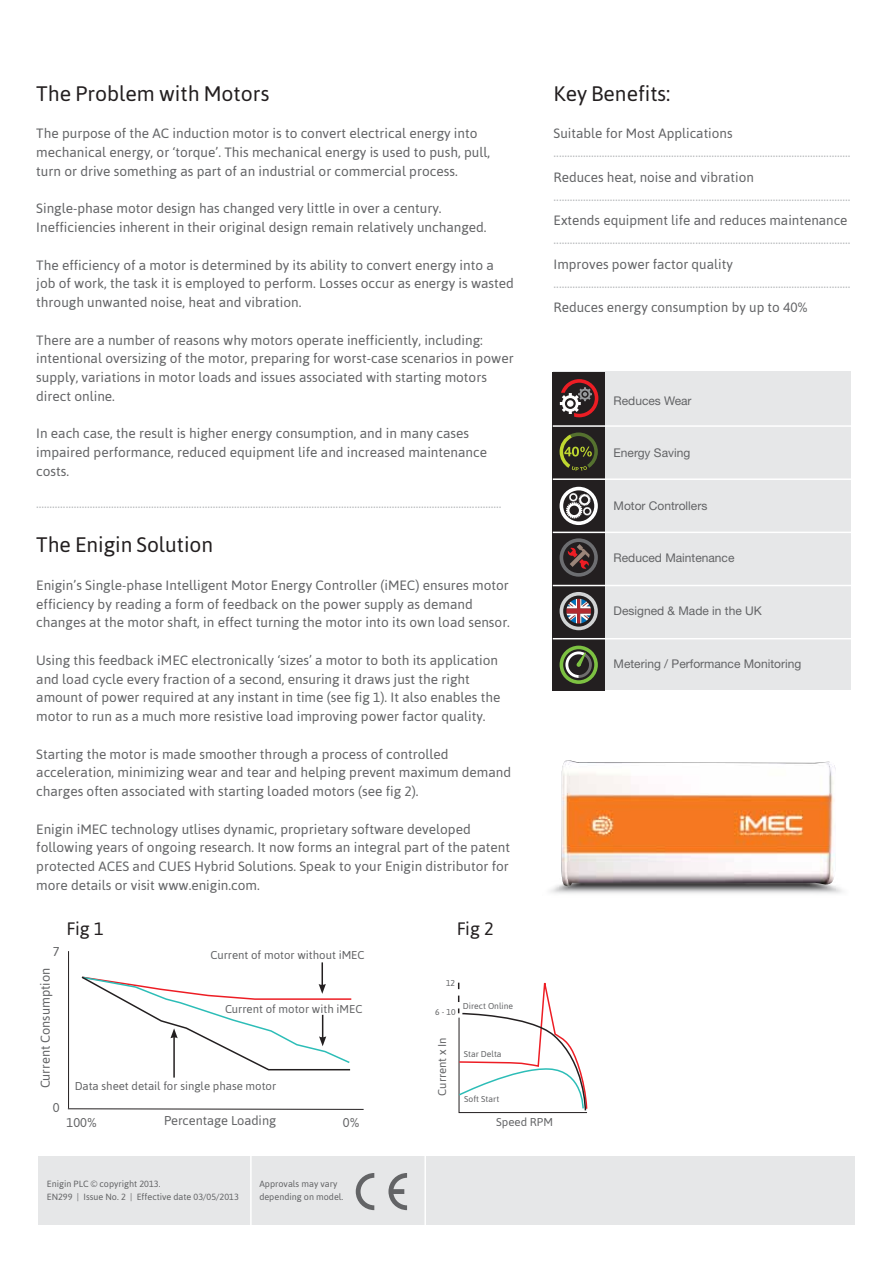
<style>
.page{position:relative;width:893px;height:1263px;background:#fff}
.page>*{position:absolute;margin:0;border:0;box-sizing:border-box;transform-origin:0 0}
.t1{font:21px "Asap";color:#231f20}
.t2{font:18px "Asap";letter-spacing:-.01em;color:#231f20}
.t3{font:13.5px/18.8px "Asap";color:#636466}
.t4{font:13.5px "Asap";color:#bcbec0}
.t5{font:12.75px "Asap";color:#636466}
.t6{font:12px "Helvetica Neue";color:#636466}
.t7{font:11.4px "Asap";color:#636466}
.t8{font:9px/13.5px "Asap";color:#636466}
.t9{font:8.55px "Asap";color:#636466}
</style>
<div class="page">
<div style="left:553px;top:372px;width:297px;height:318px;background:#e6e7e8"></div>
<div style="left:38px;top:1157px;width:817px;height:68px;background:#e6e7e8"></div>
<div style="left:553px;top:372px;width:52px;height:318px;background:#231f20"></div>
<svg style="left:560px;top:538px;width:38px;height:39px"></svg>
<svg style="left:560px;top:592px;width:38px;height:38px"></svg>
<hr style="left:553px;top:425px;width:306px;height:2px;background:#fff">
<hr style="left:553px;top:478px;width:306px;height:2px;background:#fff">
<hr style="left:553px;top:532px;width:306px;height:1px;background:#fff">
<hr style="left:553px;top:585px;width:306px;height:1px;background:#fff">
<hr style="left:553px;top:638px;width:306px;height:1px;background:#fff">
<svg style="left:560px;top:646px;width:38px;height:38px"></svg>
<svg style="left:560px;top:379px;width:38px;height:38px"></svg>
<svg style="left:560px;top:487px;width:38px;height:38px"></svg>
<img style="left:550px;top:885px;width:293px;height:9px">
<img style="left:561px;top:760px;width:275px;height:126px">
<hr style="left:250px;top:1154px;width:2px;height:84px;background:#fff">
<hr style="left:424px;top:1149px;width:2px;height:85px;background:#fff">
<svg style="left:458px;top:982px;width:130px;height:131px"></svg>
<hr style="left:68px;top:951px;width:1px;height:157px;background:#231f20">
<hr style="left:321px;top:962px;width:2px;height:24px;background:#231f20">
<hr style="left:173px;top:1036px;width:2px;height:41px;background:#231f20">
<svg style="left:81px;top:975px;width:271px;height:96px"></svg>
<svg style="left:67px;top:1108px;width:297px;height:2px"></svg>
<svg style="left:560px;top:432px;width:38px;height:39px"></svg>
<svg style="left:356px;top:1173px;width:18px;height:37px"></svg>
<svg style="left:388px;top:1173px;width:19px;height:37px"></svg>
<h1 class="t1" style="left:36px;top:81px;width:235px">The Problem with Motors</h1>
<p class="t3" style="left:36px;top:124px;width:455px">The purpose of the AC induction motor is to convert electrical energy into mechanical energy, or ‘torque’. This mechanical energy is used to push, pull, turn or drive something as part of an industrial or commercial process.</p>
<p class="t3" style="left:36px;top:199px;width:452px">Single-phase motor design has changed very little in over a century.<br>Inefficiencies inherent in their original design remain relatively unchanged.</p>
<p class="t3" style="left:36px;top:255px;width:479px">The efficiency of a motor is determined by its ability to convert energy into a job of work, the task it is employed to perform. Losses occur as energy is wasted through unwanted noise, heat and vibration.</p>
<p class="t3" style="left:36px;top:330px;width:479px">There are a number of reasons why motors operate inefficiently, including: intentional oversizing of the motor, preparing for worst-case scenarios in power supply, variations in motor loads and issues associated with starting motors direct online.</p>
<p class="t3" style="left:36px;top:424px;width:452px">In each case, the result is higher energy consumption, and in many cases impaired performance, reduced equipment life and increased maintenance costs.</p>
<p class="t4" style="left:36px;top:495px;width:467px">..............................................................................................................................................................................</p>
<h1 class="t1" style="left:36px;top:533px;width:179px">The Enigin Solution</h1>
<p class="t3" style="left:36px;top:576px;width:475px">Enigin’s Single-phase Intelligent Motor Energy Controller (iMEC) ensures motor efficiency by reading a form of feedback on the power supply as demand changes at the motor shaft, in effect turning the motor into its own load sensor.</p>
<p class="t3" style="left:36px;top:651px;width:466px">Using this feedback iMEC electronically ‘sizes’ a motor to both its application and load cycle every fraction of a second, ensuring it draws just the right amount of power required at any instant in time (see fig 1). It also enables the motor to run as a much more resistive load improving power factor quality.</p>
<p class="t3" style="left:36px;top:744px;width:476px">Starting the motor is made smoother through a process of controlled acceleration, minimizing wear and tear and helping prevent maximum demand charges often associated with starting loaded motors (see fig 2).</p>
<p class="t3" style="left:36px;top:819px;width:475px">Enigin iMEC technology utlises dynamic, proprietary software developed following years of ongoing research. It now forms an integral part of the patent protected ACES and CUES Hybrid Solutions. Speak to your Enigin distributor for more details or visit www.enigin.com.</p>
<p class="t5" style="left:53px;top:944px;width:8px">7</p>
<p class="t5" style="left:38px;top:1088px;width:122px;rotate:-90deg">Current Consumption</p>
<p class="t5" style="left:53px;top:1100px;width:8px">0</p>
<h2 class="t2" style="left:67px;top:918px;width:39px">Fig 1</h2>
<p class="t7" style="left:211px;top:949px;width:156px">Current of motor without iMEC</p>
<p class="t7" style="left:225px;top:1002px;width:139px">Current of motor with iMEC</p>
<p class="t7" style="left:75px;top:1079px;width:203px">Data sheet detail for single phase motor</p>
<h2 class="t2" style="left:457px;top:918px;width:39px">Fig 2</h2>
<p class="t9" style="left:446px;top:978px;width:11px">12</p>
<p class="t9" style="left:435px;top:1007px;width:22px">6 - 10</p>
<p class="t9" style="left:463px;top:1001px;width:52px">Direct Online</p>
<p class="t7" style="left:435px;top:1096px;width:60px;rotate:-90deg">Current x In</p>
<p class="t9" style="left:464px;top:1049px;width:39px">Star Delta</p>
<p class="t9" style="left:464px;top:1094px;width:37px">Soft Start</p>
<h1 class="t1" style="left:554px;top:81px;width:118px">Key Benefits:</h1>
<p class="t3" style="left:554px;top:124px;width:180px">Suitable for Most Applications</p>
<p class="t4" style="left:554px;top:145px;width:298px">...............................................................................................................</p>
<p class="t3" style="left:554px;top:168px;width:202px">Reduces heat, noise and vibration</p>
<p class="t4" style="left:554px;top:188px;width:298px">...............................................................................................................</p>
<p class="t3" style="left:554px;top:211px;width:295px">Extends equipment life and reduces maintenance</p>
<p class="t4" style="left:554px;top:231px;width:298px">...............................................................................................................</p>
<p class="t3" style="left:554px;top:255px;width:181px">Improves power factor quality</p>
<p class="t4" style="left:554px;top:275px;width:298px">...............................................................................................................</p>
<p class="t3" style="left:554px;top:298px;width:256px">Reduces energy consumption by up to 40%</p>
<p class="t6" style="left:614px;top:393px;width:79px">Reduces Wear</p>
<p class="t6" style="left:614px;top:446px;width:78px">Energy Saving</p>
<p class="t6" style="left:614px;top:498px;width:95px">Motor Controllers</p>
<p class="t6" style="left:614px;top:551px;width:122px">Reduced Maintenance</p>
<p class="t6" style="left:614px;top:603px;width:150px">Designed &amp; Made in the UK</p>
<p class="t6" style="left:614px;top:656px;width:189px">Metering / Performance Monitoring</p>
<p class="t5" style="left:164px;top:1113px;width:114px">Percentage Loading</p>
<p class="t5" style="left:67px;top:1115px;width:32px">100%</p>
<p class="t5" style="left:343px;top:1115px;width:18px">0%</p>
<p class="t8" style="left:47px;top:1176px;width:194px">Enigin PLC © copyright 2013.<br>EN299 | Issue No. 2 | Effective date 03/05/2013</p>
<p class="t8" style="left:259px;top:1177px;width:85px">Approvals may vary depending on model.</p>
<p class="t7" style="left:496px;top:1115px;width:58px">Speed RPM</p>
</div>
